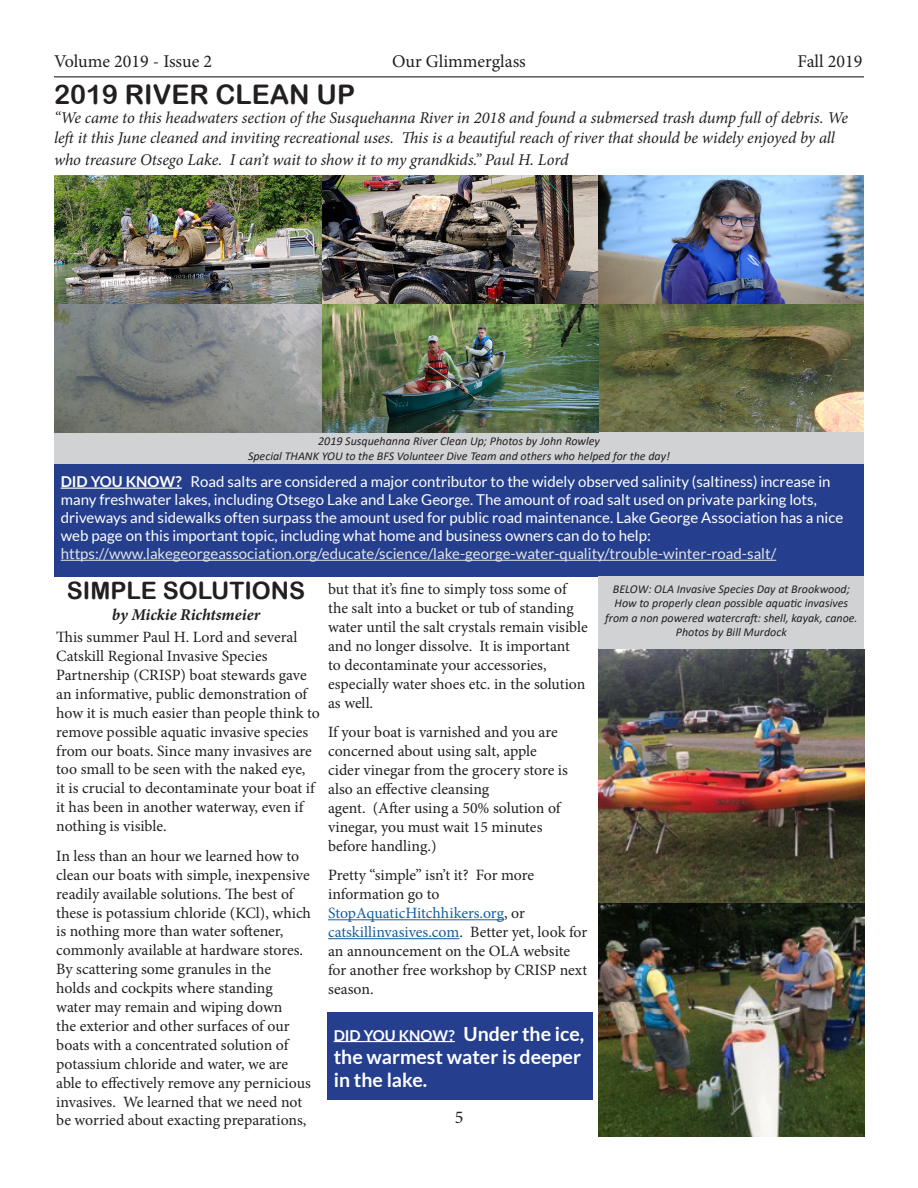
<style>
.page{position:relative;width:918px;height:1188px;background:#fff}
.page>*{position:absolute;margin:0;border:0;box-sizing:border-box;transform-origin:0 0}
.byline{font:27px "Arial Rounded MT Bold";color:#231f20}
.byline-2{font:24px "Arial Rounded MT Bold";color:#231f20}
.t1{font:700 19.5px/23.4px "Lato";color:#fff}
.t2{font:18px "Minion Pro";color:#231f20}
.t3{font:italic 16.5px/19.8px "Minion Pro";letter-spacing:-.01em;color:#231f20}
.byline-3{font:italic 700 16.5px "Minion Pro";letter-spacing:-.005em;color:#231f20}
.t4{font:15.75px/18.9px "Minion Pro";letter-spacing:-.005em;color:#231f20}
.t5{font:15px/18px "Lato";color:#fff}
.t6{font:italic 12px/14.4px "Calibri";color:#231f20;text-align:center}
.s1{font-weight:700}
.s2{color:#e3e4e6}
.s3{color:#175d9e}
.s4{font-size:15px}
</style>
<div class="page">
<hr style="left:54px;top:76px;width:810px;height:2px;background:#57585a">
<div style="left:54px;top:431px;width:810px;height:37px;background:#d1d2d4"></div>
<img style="left:598px;top:304px;width:266px;height:127px">
<img style="left:54px;top:304px;width:544px;height:129px">
<img style="left:54px;top:175px;width:810px;height:129px">
<div style="left:54px;top:464px;width:810px;height:113px;background:#253f8e"></div>
<hr style="left:61px;top:488px;width:121px;height:1px;background:#fff">
<hr style="left:61px;top:560px;width:715px;height:1px;background:#e3e4e6">
<div style="left:598px;top:577px;width:266px;height:73px;background:#d1d2d4"></div>
<img style="left:598px;top:902px;width:266px;height:235px">
<img style="left:598px;top:649px;width:266px;height:253px">
<hr style="left:328px;top:919px;width:176px;height:1px;background:#175d9e">
<hr style="left:328px;top:938px;width:131px;height:1px;background:#175d9e">
<div style="left:327px;top:1012px;width:265px;height:88px;background:#253f8e"></div>
<hr style="left:334px;top:1041px;width:121px;height:1px;background:#fff">
<p class="t2" style="left:54px;top:49px;width:160px">Volume 2019 - Issue 2</p>
<p class="t2" style="left:392px;top:49px;width:135px">Our Glimmerglass</p>
<p class="t2" style="left:798px;top:49px;width:66px">Fall 2019</p>
<p class="byline" style="left:54px;top:79px;width:303px">2019 RIVER CLEAN UP</p>
<p class="t3" style="left:54px;top:108px;width:796px">“We came to this headwaters section of the Susquehanna River in 2018 and found a submersed trash dump full of debris. We left it this June cleaned and inviting recreational uses. This is a beautiful reach of river that should be widely enjoyed by all</p>
<p class="t3" style="left:54px;top:149px;width:516px">who treasure Otsego Lake. I can’t wait to show it to my grandkids.” Paul H. Lord</p>
<p class="t6" style="left:318px;top:434px;width:283px">2019 Susquehanna River Clean Up; Photos by John Rowley</p>
<p class="t6" style="left:248px;top:448px;width:423px">Special THANK YOU to the BFS Volunteer Dive Team and others who helped for the day!</p>
<p class="t5" style="left:61px;top:473px;width:784px"><span class="s1">DID YOU KNOW?</span> Road salts are considered a major contributor to the widely observed salinity (saltiness) increase in many freshwater lakes, including Otsego Lake and Lake George. The amount of road salt used on private parking lots, driveways and sidewalks often surpass the amount used for public road maintenance. Lake George Association has a nice web page on this important topic, including what home and business owners can do to help: <span class="s2">https://www.lakegeorgeassociation.org/educate/science/lake-george-water-quality/trouble-winter-road-salt/</span></p>
<p class="byline-2" style="left:67px;top:577px;width:240px">SIMPLE SOLUTIONS</p>
<p class="byline-3" style="left:112px;top:603px;width:150px">by Mickie Richtsmeier</p>
<p class="t4" style="left:56px;top:628px;width:243px">This summer Paul H. Lord and several<br>Catskill Regional Invasive Species</p>
<p class="t4" style="left:56px;top:666px;width:265px">Partnership (CRISP) boat stewards gave an informative, public demonstration of how it is much easier than people think to remove possible aquatic invasive species from our boats. Since many invasives are too small to be seen with the naked eye,<br>it is crucial to decontaminate your boat if it has been in another waterway, even if nothing is visible.</p>
<p class="t4" style="left:56px;top:846px;width:256px">In less than an hour we learned how to clean our boats with simple, inexpensive readily available solutions. The best of these is potassium chloride (KCl), which is nothing more than water softener, commonly available at hardware stores.<br>By scattering some granules in the<br>holds and cockpits where standing water may remain and wiping down<br>the exterior and other surfaces of our boats with a concentrated solution of potassium chloride and water, we are able to effectively remove any pernicious invasives. We learned that we need not be worried about exacting preparations,</p>
<p class="t4" style="left:328px;top:580px;width:261px">but that it’s fine to simply toss some of the salt into a bucket or tub of standing water until the salt crystals remain visible and no longer dissolve. It is important<br>to decontaminate your accessories, especially water shoes etc. in the solution as well.</p>
<p class="t4" style="left:328px;top:723px;width:231px">If your boat is varnished and you are concerned about using salt, apple</p>
<p class="t4" style="left:328px;top:761px;width:241px">cider vinegar from the grocery store is also an effective cleansing</p>
<p class="t4" style="left:328px;top:799px;width:234px">agent. (After using a 50% solution of vinegar, you must wait 15 minutes</p>
<p class="t4" style="left:328px;top:836px;width:110px">before handling.)</p>
<p class="t4" style="left:328px;top:866px;width:208px">Pretty “simple” isn’t it? For more</p>
<p class="t4" style="left:328px;top:885px;width:261px">information go to<br><span class="s3">StopAquaticHitchhikers.org</span>, or <span class="s3">catskillinvasives.com</span>. Better yet, look for an announcement on the OLA website for another free workshop by CRISP next season.</p>
<p class="t1" style="left:334px;top:1022px;width:252px"><span class="s4">DID YOU KNOW?</span> Under the ice, the warmest water is deeper in the lake.</p>
<p class="t2" style="left:455px;top:1105px;width:10px">5</p>
<p class="t6" style="left:605px;top:581px;width:254px">BELOW: OLA Invasive Species Day at Brookwood;<br>How to properly clean possible aquatic invasives from a non powered watercraft: shell, kayak, canoe.</p>
<p class="t6" style="left:676px;top:625px;width:112px">Photos by Bill Murdock</p>
</div>
